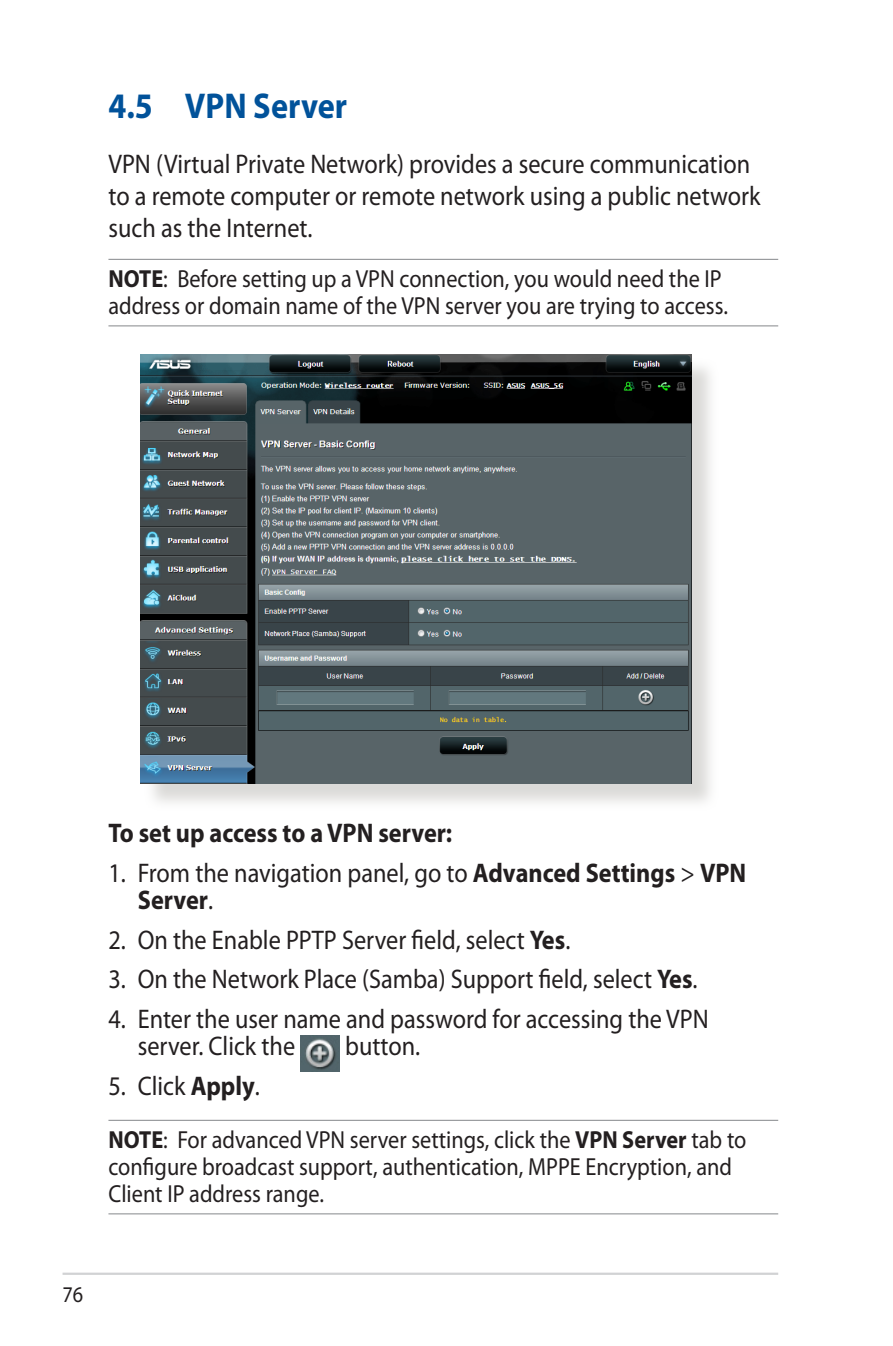
<style>
.page{position:relative;width:893px;height:1346px;background:#fff}
.page>*{position:absolute;margin:0;border:0;box-sizing:border-box;transform-origin:0 0}
.WL_Header_1{font:700 36px "Myriad Pro";color:#01529a;scale:.9 1}
.WL_Body_Text_-_List{font:27px/27px "Myriad Pro";color:#231f20;scale:.9 1}
.WL_Body_Text{font:27px/32.4px "Myriad Pro";color:#231f20;scale:.9 1}
.WL_Body_Text_-_List-2{font:700 27px "Myriad Pro";color:#231f20;scale:.9 1}
.WL_Message{font:24.75px/27px "Myriad Pro";color:#231f20;scale:.9 1}
.t1{font:22.5px "Myriad";color:#231f20;scale:.9 1}
.s1{font-weight:700}
</style>
<div class="page">
<hr style="left:63px;top:1272px;width:715px;height:3px;background:#d1d2d4">
<hr style="left:108px;top:259px;width:670px;height:1px;background:#939598">
<hr style="left:108px;top:325px;width:670px;height:1px;background:#939598">
<hr style="left:108px;top:1120px;width:670px;height:1px;background:#939598">
<hr style="left:108px;top:1213px;width:670px;height:1px;background:#939598">
<img style="left:300px;top:1035px;width:40px;height:36px">
<div style="left:144px;top:357px;width:575px;height:454px;background:#cfcecb;opacity:.75"></div>
<img style="left:140px;top:354px;width:551px;height:429px">
<p class="WL_Header_1" style="left:108px;top:86px;width:267px">4.5 VPN Server</p>
<p class="WL_Body_Text" style="left:108px;top:148px;width:726px">VPN (Virtual Private Network) provides a secure communication to a remote computer or remote network using a public network such as the Internet.</p>
<p class="WL_Message" style="left:108px;top:265px;width:690px"><span class="s1">NOTE</span>: Before setting up a VPN connection, you would need the IP address or domain name of the VPN server you are trying to access.</p>
<p class="WL_Body_Text_-_List-2" style="left:108px;top:818px;width:383px">To set up access to a VPN server:</p>
<p class="WL_Body_Text_-_List" style="left:138px;top:860px;width:678px;text-indent:-29px">1. From the navigation panel, go to <span class="s1">Advanced Settings</span> &gt; <span class="s1">VPN<br>Server</span>.</p>
<p class="WL_Body_Text_-_List" style="left:108px;top:926px;width:515px">2. On the Enable PPTP Server field, select <span class="s1">Yes</span>.</p>
<p class="WL_Body_Text_-_List" style="left:108px;top:966px;width:656px">3. On the Network Place (Samba) Support field, select <span class="s1">Yes</span>.</p>
<p class="WL_Body_Text_-_List" style="left:138px;top:1006px;width:636px;text-indent:-29px">4. Enter the user name and password for accessing the VPN server. Click the</p>
<p class="WL_Body_Text_-_List" style="left:345px;top:1033px;width:85px">button.</p>
<p class="WL_Body_Text_-_List" style="left:108px;top:1073px;width:170px">5. Click <span class="s1">Apply</span>.</p>
<p class="WL_Message" style="left:108px;top:1126px;width:710px"><span class="s1">NOTE</span>: For advanced VPN server settings, click the <span class="s1">VPN Server</span> tab to configure broadcast support, authentication, MPPE Encryption, and<br>Client IP address range.</p>
<p class="t1" style="left:63px;top:1283px;width:25px">76</p>
</div>
